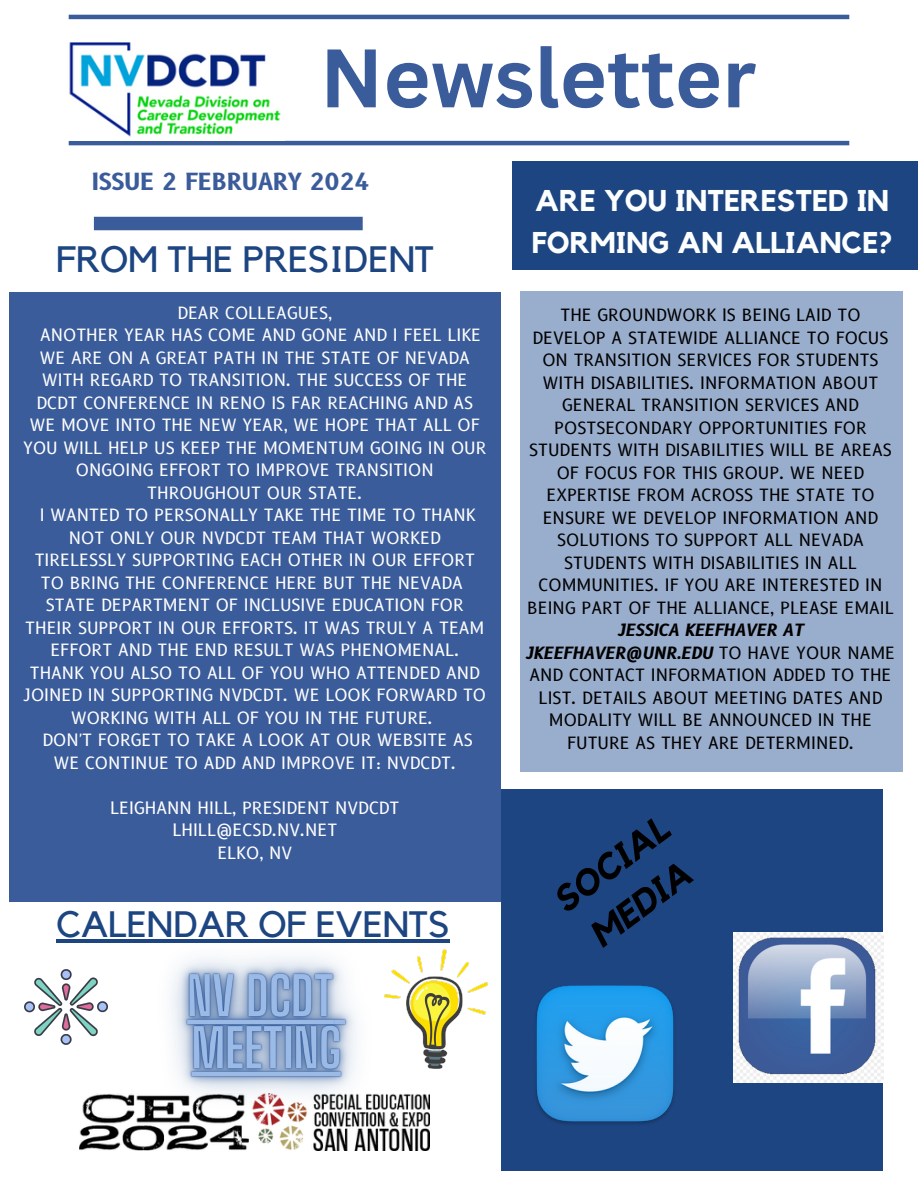
<style>
.page{position:relative;width:918px;height:1188px;background:#fff}
.page>*{position:absolute;margin:0;border:0;box-sizing:border-box;transform-origin:0 0}
.t1{font:700 81px "Canva Sans";color:#3b5c9b}
.t2{font:36.6px "Kollektif";color:#1d4581}
.t3{font:italic 700 35.85px/49.5px "Kollektif";color:#000}
.t4{font:700 29.85px/41.7px "Kollektif";color:#fdfefe}
.t5{font:700 23.1px "B612";color:#3b5c9b}
.t6{font:16.5px/22.5px "B612";color:#fff;text-align:center}
.t7{font:16.5px/22.5px "B612";color:#000;text-align:center}
.s1{font-weight:700;font-style:italic}
</style>
<div class="page">
<div style="left:9px;top:292px;width:492px;height:609px;background:#3b5c9b"></div>
<div style="left:94px;top:217px;width:269px;height:13px;background:#3b5c9b"></div>
<div style="left:512px;top:161px;width:406px;height:109px;background:#1d4581"></div>
<div style="left:501px;top:789px;width:382px;height:382px;background:#1d4581"></div>
<hr style="left:69px;top:15px;width:780px;height:4px;background:#3b5c9b">
<hr style="left:69px;top:141px;width:780px;height:4px;background:#3b5c9b">
<img style="left:69px;top:42px;width:212px;height:95px">
<div style="left:521px;top:292px;width:382px;height:480px;background:#99adcd"></div>
<img style="left:734px;top:933px;width:149px;height:149px">
<img style="left:536px;top:985px;width:138px;height:139px">
<img style="left:80px;top:1094px;width:350px;height:57px">
<img style="left:406px;top:949px;width:82px;height:119px">
<img style="left:24px;top:969px;width:84px;height:76px">
<hr style="left:56px;top:939px;width:394px;height:4px;background:#1d4581">
<img style="left:126px;top:957px;width:280px;height:182px">
<p class="t1" style="left:320px;top:21px;width:438px">Newsletter</p>
<p class="t5" style="left:92px;top:168px;width:279px">ISSUE 2 FEBRUARY 2024</p>
<p class="t2" style="left:56px;top:242px;width:379px">FROM THE PRESIDENT</p>
<p class="t6" style="left:177px;top:302px;width:156px">DEAR COLLEAGUES,</p>
<p class="t6" style="left:40px;top:324px;width:443px">ANOTHER YEAR HAS COME AND GONE AND I FEEL LIKE</p>
<p class="t6" style="left:40px;top:347px;width:432px">WE ARE ON A GREAT PATH IN THE STATE OF NEVADA</p>
<p class="t6" style="left:42px;top:369px;width:427px">WITH REGARD TO TRANSITION. THE SUCCESS OF THE</p>
<p class="t6" style="left:36px;top:392px;width:438px">DCDT CONFERENCE IN RENO IS FAR REACHING AND AS</p>
<p class="t6" style="left:30px;top:414px;width:452px">WE MOVE INTO THE NEW YEAR, WE HOPE THAT ALL OF</p>
<p class="t6" style="left:23px;top:437px;width:465px">YOU WILL HELP US KEEP THE MOMENTUM GOING IN OUR</p>
<p class="t6" style="left:76px;top:459px;width:359px">ONGOING EFFORT TO IMPROVE TRANSITION</p>
<p class="t6" style="left:147px;top:482px;width:217px">THROUGHOUT OUR STATE.</p>
<p class="t6" style="left:35px;top:504px;width:443px">I WANTED TO PERSONALLY TAKE THE TIME TO THANK NOT ONLY OUR NVDCDT TEAM THAT WORKED TIRELESSLY SUPPORTING EACH OTHER IN OUR EFFORT TO BRING THE CONFERENCE HERE BUT THE NEVADA</p>
<p class="t6" style="left:24px;top:594px;width:464px">STATE DEPARTMENT OF INCLUSIVE EDUCATION FOR THEIR SUPPORT IN OUR EFFORTS. IT WAS TRULY A TEAM EFFORT AND THE END RESULT WAS PHENOMENAL.<br>THANK YOU ALSO TO ALL OF YOU WHO ATTENDED AND JOINED IN SUPPORTING NVDCDT. WE LOOK FORWARD TO WORKING WITH ALL OF YOU IN THE FUTURE.</p>
<p class="t6" style="left:43px;top:729px;width:432px">DON'T FORGET TO TAKE A LOOK AT OUR WEBSITE AS<br>WE CONTINUE TO ADD AND IMPROVE IT: NVDCDT.</p>
<p class="t6" style="left:110px;top:797px;width:291px">LEIGHANN HILL, PRESIDENT NVDCDT</p>
<p class="t6" style="left:172px;top:819px;width:166px">LHILL@ECSD.NV.NET</p>
<p class="t6" style="left:217px;top:842px;width:77px">ELKO, NV</p>
<p class="t2" style="left:56px;top:908px;width:395px">CALENDAR OF EVENTS</p>
<p class="t4" style="left:532px;top:181px;width:362px">ARE YOU INTERESTED IN<br>FORMING AN ALLIANCE?</p>
<p class="t7" style="left:526px;top:304px;width:371px">THE GROUNDWORK IS BEING LAID TO DEVELOP A STATEWIDE ALLIANCE TO FOCUS ON TRANSITION SERVICES FOR STUDENTS WITH DISABILITIES. INFORMATION ABOUT GENERAL TRANSITION SERVICES AND POSTSECONDARY OPPORTUNITIES FOR STUDENTS WITH DISABILITIES WILL BE AREAS OF FOCUS FOR THIS GROUP. WE NEED EXPERTISE FROM ACROSS THE STATE TO ENSURE WE DEVELOP INFORMATION AND SOLUTIONS TO SUPPORT ALL NEVADA STUDENTS WITH DISABILITIES IN ALL COMMUNITIES. IF YOU ARE INTERESTED IN BEING PART OF THE ALLIANCE, PLEASE EMAIL <span class="s1">JESSICA KEEFHAVER AT JKEEFHAVER@UNR.EDU</span> TO HAVE YOUR NAME AND CONTACT INFORMATION ADDED TO THE LIST. DETAILS ABOUT MEETING DATES AND MODALITY WILL BE ANNOUNCED IN THE FUTURE AS THEY ARE DETERMINED.</p>
<p class="t3" style="left:544px;top:886px;width:135px;rotate:-37deg">SOCIAL<br>MEDIA</p>
</div>
